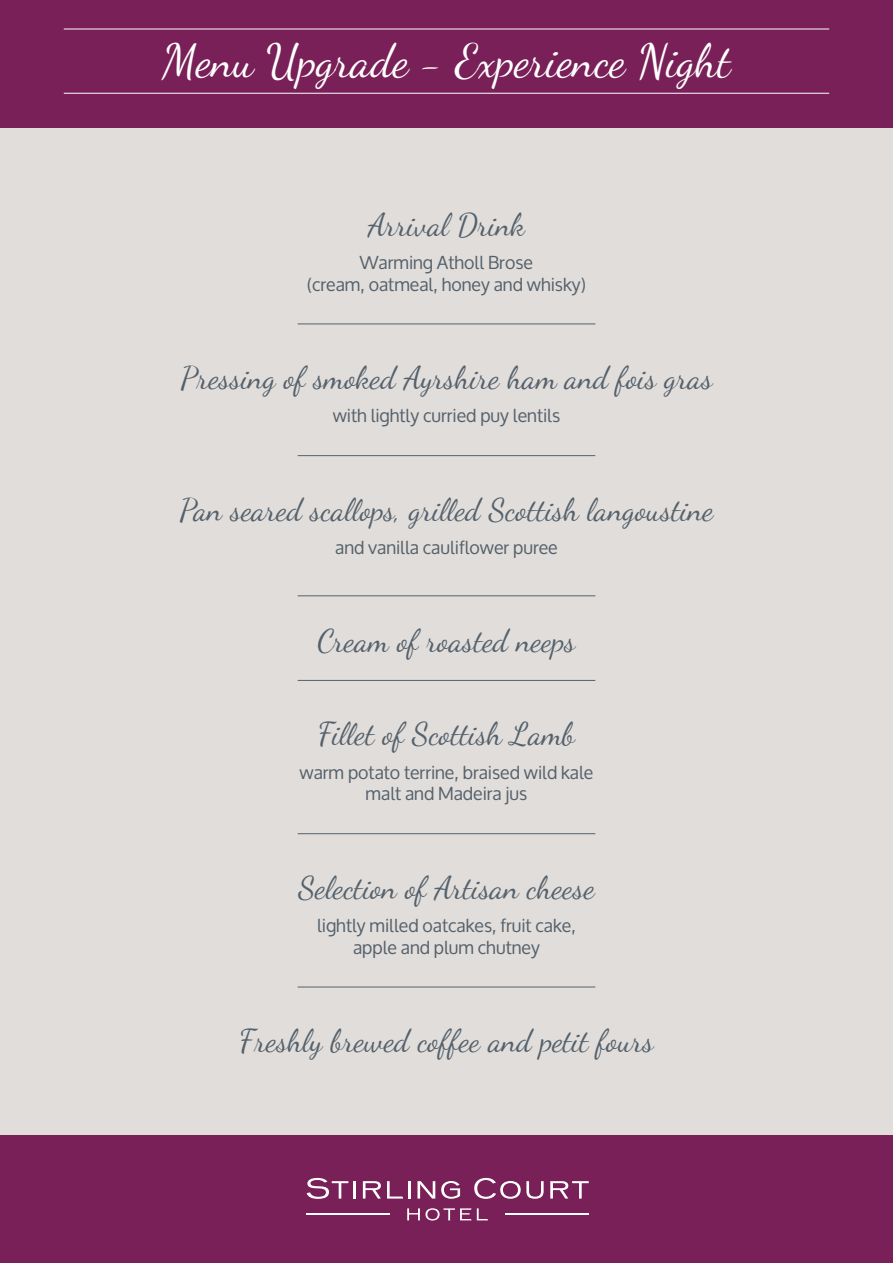
<style>
.page{position:relative;width:893px;height:1263px;background:#fff}
.page>*{position:absolute;margin:0;border:0;box-sizing:border-box;transform-origin:0 0}
.t1{font:46.5px "Dancing Script";color:#fff}
.t2{font:31.5px "Dancing Script";color:#54616c}
.t3{font:18px/21.6px "Oxygen";color:#54616c;text-align:center}
</style>
<div class="page">
<div style="left:0;top:128px;width:893px;height:1007px;background:#e1ddda"></div>
<div style="left:0;top:0;width:893px;height:128px;background:#782057"></div>
<div style="left:0;top:1135px;width:893px;height:128px;background:#782057"></div>
<hr style="left:298px;top:324px;width:297px;height:1px;background:#54616c">
<hr style="left:298px;top:455px;width:297px;height:1px;background:#54616c">
<hr style="left:298px;top:596px;width:297px;height:1px;background:#54616c">
<hr style="left:298px;top:680px;width:297px;height:1px;background:#54616c">
<hr style="left:298px;top:833px;width:297px;height:1px;background:#54616c">
<hr style="left:298px;top:987px;width:297px;height:1px;background:#54616c">
<hr style="left:64px;top:29px;width:765px;height:1px;background:#fff">
<hr style="left:64px;top:93px;width:765px;height:1px;background:#fff">
<svg style="left:307px;top:1178px;width:41px;height:21px"></svg>
<svg style="left:354px;top:1181px;width:2px;height:17px"></svg>
<svg style="left:363px;top:1181px;width:18px;height:17px"></svg>
<svg style="left:387px;top:1181px;width:16px;height:17px"></svg>
<hr style="left:408px;top:1181px;width:3px;height:17px;background:#fff">
<svg style="left:417px;top:1181px;width:18px;height:17px"></svg>
<svg style="left:441px;top:1181px;width:19px;height:18px"></svg>
<svg style="left:474px;top:1178px;width:70px;height:21px"></svg>
<svg style="left:550px;top:1181px;width:39px;height:17px"></svg>
<svg style="left:407px;top:1208px;width:81px;height:12px"></svg>
<hr style="left:506px;top:1213px;width:83px;height:1px;background:#fff">
<hr style="left:306px;top:1213px;width:83px;height:1px;background:#fff">
<h1 class="t1" style="left:162px;top:33px;width:570px">Menu Upgrade - Experience Night</h1>
<h2 class="t2" style="left:368px;top:206px;width:158px">Arrival Drink</h2>
<p class="t3" style="left:307px;top:252px;width:281px">Warming Atholl Brose<br>(cream, oatmeal, honey and whisky)</p>
<h2 class="t2" style="left:180px;top:359px;width:534px">Pressing of smoked Ayrshire ham and fois gras</h2>
<p class="t3" style="left:333px;top:405px;width:229px">with lightly curried puy lentils</p>
<h2 class="t2" style="left:180px;top:491px;width:535px">Pan seared scallops, grilled Scottish langoustine</h2>
<p class="t3" style="left:335px;top:537px;width:224px">and vanilla cauliflower puree</p>
<h2 class="t2" style="left:318px;top:622px;width:259px">Cream of roasted neeps</h2>
<h2 class="t2" style="left:318px;top:715px;width:259px">Fillet of Scottish Lamb</h2>
<p class="t3" style="left:299px;top:762px;width:295px">warm potato terrine, braised wild kale malt and Madeira jus</p>
<h2 class="t2" style="left:298px;top:869px;width:298px">Selection of Artisan cheese</h2>
<p class="t3" style="left:317px;top:915px;width:260px">lightly milled oatcakes, fruit cake, apple and plum chutney</p>
<h2 class="t2" style="left:239px;top:1022px;width:416px">Freshly brewed coffee and petit fours</h2>
</div>
